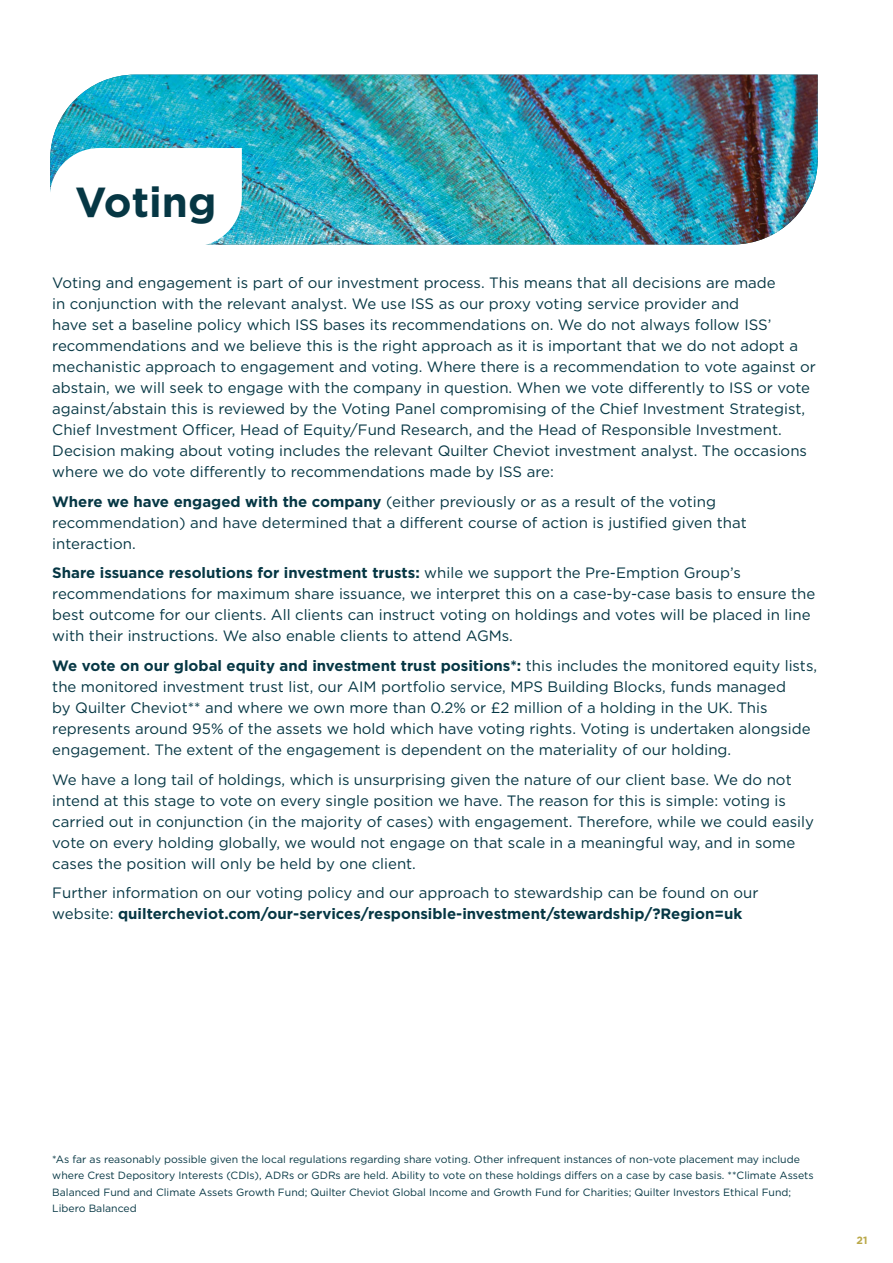
<style>
.page{position:relative;width:893px;height:1263px;background:#fff}
.page>*{position:absolute;margin:0;border:0;box-sizing:border-box;transform-origin:0 0}
.t1{font:700 42px "Gotham";color:#063744}
.t2{font:15px/21px "Gotham";color:#063744}
.t3{font:10.5px/16.5px "Gotham";color:#063744}
.t4{font:700 10.5px "Gotham";color:#baa848}
.s1{font-weight:700}
</style>
<div class="page">
<img style="left:51px;top:75px;width:767px;height:169px">
<svg style="left:50px;top:148px;width:192px;height:97px"></svg>
<h1 class="t1" style="left:75px;top:174px;width:143px">Voting</h1>
<p class="t2" style="left:52px;top:272px;width:765px">Voting and engagement is part of our investment process. This means that all decisions are made<br>in conjunction with the relevant analyst. We use ISS as our proxy voting service provider and<br>have set a baseline policy which ISS bases its recommendations on. We do not always follow ISS’ recommendations and we believe this is the right approach as it is important that we do not adopt a mechanistic approach to engagement and voting. Where there is a recommendation to vote against or abstain, we will seek to engage with the company in question. When we vote differently to ISS or vote against/abstain this is reviewed by the Voting Panel compromising of the Chief Investment Strategist, Chief Investment Officer, Head of Equity/Fund Research, and the Head of Responsible Investment.<br>Decision making about voting includes the relevant Quilter Cheviot investment analyst. The occasions where we do vote differently to recommendations made by ISS are:</p>
<p class="t2" style="left:52px;top:491px;width:696px"><span class="s1">Where we have engaged with the company</span> (either previously or as a result of the voting recommendation) and have determined that a different course of action is justified given that interaction.</p>
<p class="t2" style="left:52px;top:562px;width:765px"><span class="s1">Share issuance resolutions for investment trusts:</span> while we support the Pre-Emption Group’s recommendations for maximum share issuance, we interpret this on a case-by-case basis to ensure the best outcome for our clients. All clients can instruct voting on holdings and votes will be placed in line with their instructions. We also enable clients to attend AGMs.</p>
<p class="t2" style="left:52px;top:655px;width:766px"><span class="s1">We vote on our global equity and investment trust positions*:</span> this includes the monitored equity lists, the monitored investment trust list, our AIM portfolio service, MPS Building Blocks, funds managed<br>by Quilter Cheviot** and where we own more than 0.2% or £2 million of a holding in the UK. This represents around 95% of the assets we hold which have voting rights. Voting is undertaken alongside engagement. The extent of the engagement is dependent on the materiality of our holding.</p>
<p class="t2" style="left:52px;top:768px;width:763px">We have a long tail of holdings, which is unsurprising given the nature of our client base. We do not intend at this stage to vote on every single position we have. The reason for this is simple: voting is carried out in conjunction (in the majority of cases) with engagement. Therefore, while we could easily vote on every holding globally, we would not engage on that scale in a meaningful way, and in some cases the position will only be held by one client.</p>
<p class="t2" style="left:52px;top:882px;width:708px">Further information on our voting policy and our approach to stewardship can be found on our website: <span class="s1">quiltercheviot.com/our-services/responsible-investment/stewardship/?Region=uk</span></p>
<p class="t3" style="left:52px;top:1151px;width:763px">*As far as reasonably possible given the local regulations regarding share voting. Other infrequent instances of non-vote placement may include where Crest Depository Interests (CDIs), ADRs or GDRs are held. Ability to vote on these holdings differs on a case by case basis. **Climate Assets Balanced Fund and Climate Assets Growth Fund; Quilter Cheviot Global Income and Growth Fund for Charities; Quilter Investors Ethical Fund; Libero Balanced</p>
<p class="t4" style="left:856px;top:1233px;width:12px">21</p>
</div>
